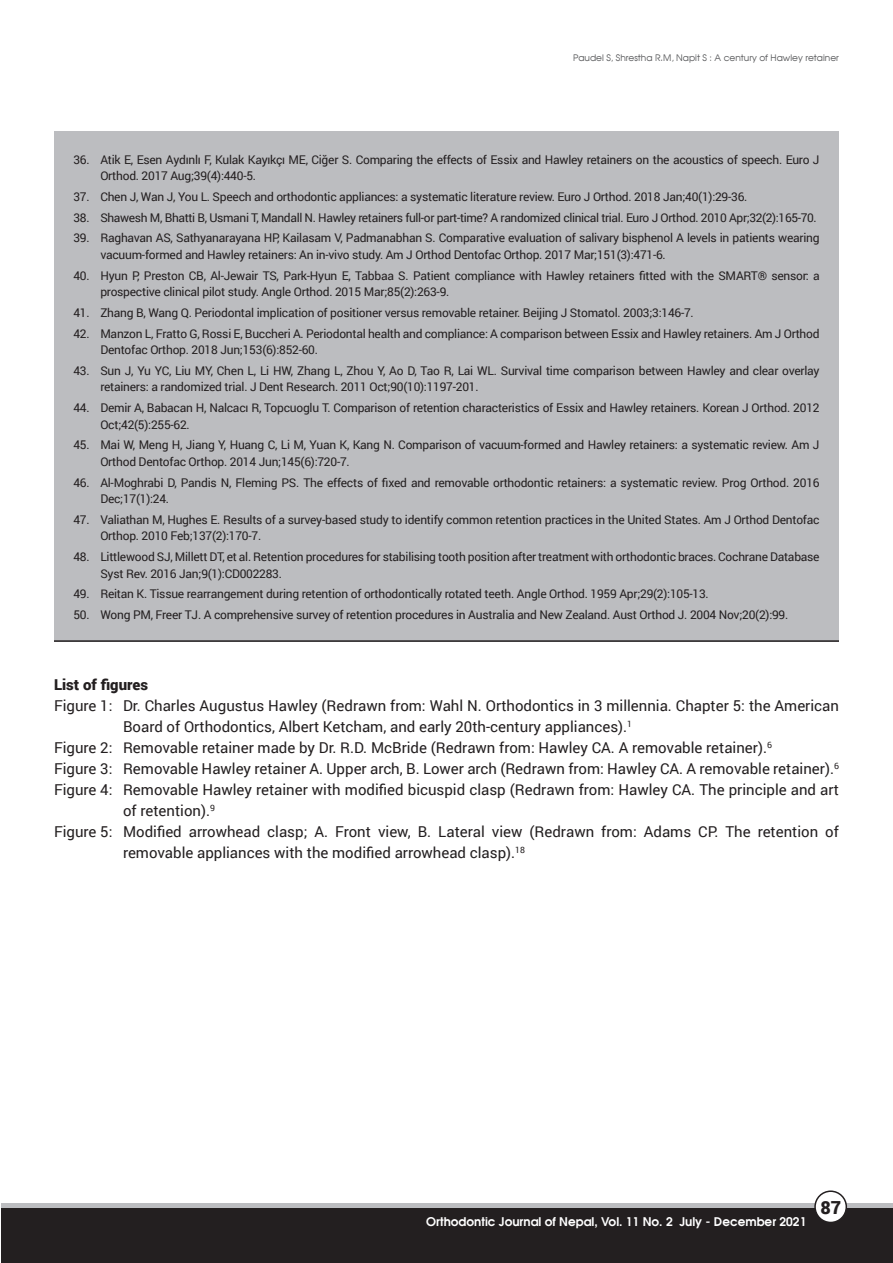
<style>
.page{position:relative;width:893px;height:1263px;background:#fff}
.page>*{position:absolute;margin:0;border:0;box-sizing:border-box;transform-origin:0 0}
.t1{font:900 18px "Roboto";color:#231f20}
.t2{font:15px/21px "Roboto";color:#231f20}
.t3{font:900 15px "Roboto";color:#231f20}
.t4{font:12px/16.5px "Roboto";letter-spacing:-.02em;color:#231f20}
.t5{font:12px "Avalon";color:#fff}
.t6{font:9px "Avalon Plain";color:#57585a}
</style>
<div class="page">
<div style="left:2px;top:1203px;width:891px;height:22px;background:linear-gradient(to right,#bcbdc0,#bcbdc0)"></div>
<div style="left:2px;top:1209px;width:891px;height:54px;background:#231f20"></div>
<div style="left:815px;top:1191px;width:31px;height:31px;background:#fff;border-radius:50%"></div>
<div style="left:814px;top:1190px;width:33px;height:33px;border:2px solid #231f20;border-radius:50%"></div>
<div style="left:54px;top:131px;width:785px;height:510px;background:#bcbdc0"></div>
<hr style="left:54px;top:640px;width:785px;height:2px;background:#231f20">
<p class="t6" style="left:573px;top:52px;width:267px">Paudel S, Shrestha R.M, Napit S : A century of Hawley retainer</p>
<p class="t4" style="left:100px;top:151px;width:721px;text-indent:-27px">36. Atik E, Esen Aydınlı F, Kulak Kayıkçı ME, Ciğer S. Comparing the effects of Essix and Hawley retainers on the acoustics of speech. Euro J<br>Orthod. 2017 Aug;39(4):440-5.</p>
<p class="t4" style="left:73px;top:188px;width:676px">37. Chen J, Wan J, You L. Speech and orthodontic appliances: a systematic literature review. Euro J Orthod. 2018 Jan;40(1):29-36.</p>
<p class="t4" style="left:73px;top:209px;width:745px">38. Shawesh M, Bhatti B, Usmani T, Mandall N. Hawley retainers full-or part-time? A randomized clinical trial. Euro J Orthod. 2010 Apr;32(2):165-70.</p>
<p class="t4" style="left:100px;top:229px;width:721px;text-indent:-27px">39. Raghavan AS, Sathyanarayana HP, Kailasam V, Padmanabhan S. Comparative evaluation of salivary bisphenol A levels in patients wearing vacuum-formed and Hawley retainers: An in-vivo study. Am J Orthod Dentofac Orthop. 2017 Mar;151(3):471-6.</p>
<p class="t4" style="left:100px;top:267px;width:721px;text-indent:-27px">40. Hyun P, Preston CB, Al-Jewair TS, Park-Hyun E, Tabbaa S. Patient compliance with Hawley retainers fitted with the SMART® sensor: a prospective clinical pilot study. Angle Orthod. 2015 Mar;85(2):263-9.</p>
<p class="t4" style="left:73px;top:304px;width:622px">41. Zhang B, Wang Q. Periodontal implication of positioner versus removable retainer. Beijing J Stomatol. 2003;3:146-7.</p>
<p class="t4" style="left:100px;top:325px;width:721px;text-indent:-27px">42. Manzon L, Fratto G, Rossi E, Buccheri A. Periodontal health and compliance: A comparison between Essix and Hawley retainers. Am J Orthod<br>Dentofac Orthop. 2018 Jun;153(6):852-60.</p>
<p class="t4" style="left:100px;top:362px;width:721px;text-indent:-27px">43. Sun J, Yu YC, Liu MY, Chen L, Li HW, Zhang L, Zhou Y, Ao D, Tao R, Lai WL. Survival time comparison between Hawley and clear overlay retainers: a randomized trial. J Dent Research. 2011 Oct;90(10):1197-201.</p>
<p class="t4" style="left:100px;top:399px;width:721px;text-indent:-27px">44. Demir A, Babacan H, Nalcacı R, Topcuoglu T. Comparison of retention characteristics of Essix and Hawley retainers. Korean J Orthod. 2012<br>Oct;42(5):255-62.</p>
<p class="t4" style="left:100px;top:436px;width:721px;text-indent:-27px">45. Mai W, Meng H, Jiang Y, Huang C, Li M, Yuan K, Kang N. Comparison of vacuum-formed and Hawley retainers: a systematic review. Am J<br>Orthod Dentofac Orthop. 2014 Jun;145(6):720-7.</p>
<p class="t4" style="left:100px;top:474px;width:721px;text-indent:-27px">46. Al-Moghrabi D, Pandis N, Fleming PS. The effects of fixed and removable orthodontic retainers: a systematic review. Prog Orthod. 2016<br>Dec;17(1):24.</p>
<p class="t4" style="left:100px;top:511px;width:721px;text-indent:-27px">47. Valiathan M, Hughes E. Results of a survey-based study to identify common retention practices in the United States. Am J Orthod Dentofac<br>Orthop. 2010 Feb;137(2):170-7.</p>
<p class="t4" style="left:100px;top:548px;width:721px;text-indent:-27px">48. Littlewood SJ, Millett DT, et al. Retention procedures for stabilising tooth position after treatment with orthodontic braces. Cochrane Database<br>Syst Rev. 2016 Jan;9(1):CD002283.</p>
<p class="t4" style="left:73px;top:585px;width:637px">49. Reitan K. Tissue rearrangement during retention of orthodontically rotated teeth. Angle Orthod. 1959 Apr;29(2):105-13.</p>
<p class="t4" style="left:73px;top:606px;width:716px">50. Wong PM, Freer TJ. A comprehensive survey of retention procedures in Australia and New Zealand. Aust Orthod J. 2004 Nov;20(2):99.</p>
<p class="t3" style="left:54px;top:674px;width:96px">List of figures</p>
<p class="t2" style="left:123px;top:694px;width:717px;text-indent:-69px">Figure 1: Dr. Charles Augustus Hawley (Redrawn from: Wahl N. Orthodontics in 3 millennia. Chapter 5: the American<br>Board of Orthodontics, Albert Ketcham, and early 20th-century appliances).<sup>1</sup></p>
<p class="t2" style="left:54px;top:736px;width:719px">Figure 2: Removable retainer made by Dr. R.D. McBride (Redrawn from: Hawley CA. A removable retainer).<sup>6</sup></p>
<p class="t2" style="left:54px;top:757px;width:786px">Figure 3: Removable Hawley retainer A. Upper arch, B. Lower arch (Redrawn from: Hawley CA. A removable retainer).<sup>6</sup></p>
<p class="t2" style="left:123px;top:778px;width:717px;text-indent:-69px">Figure 4: Removable Hawley retainer with modified bicuspid clasp (Redrawn from: Hawley CA. The principle and art of retention).<sup>9</sup></p>
<p class="t2" style="left:123px;top:820px;width:717px;text-indent:-69px">Figure 5: Modified arrowhead clasp; A. Front view, B. Lateral view (Redrawn from: Adams CP. The retention of removable appliances with the modified arrowhead clasp).<sup>18</sup></p>
<p class="t5" style="left:426px;top:1213px;width:382px">Orthodontic Journal of Nepal, Vol. 11 No. 2 July - December 2021</p>
<p class="t1" style="left:820px;top:1194px;width:22px">87</p>
</div>
